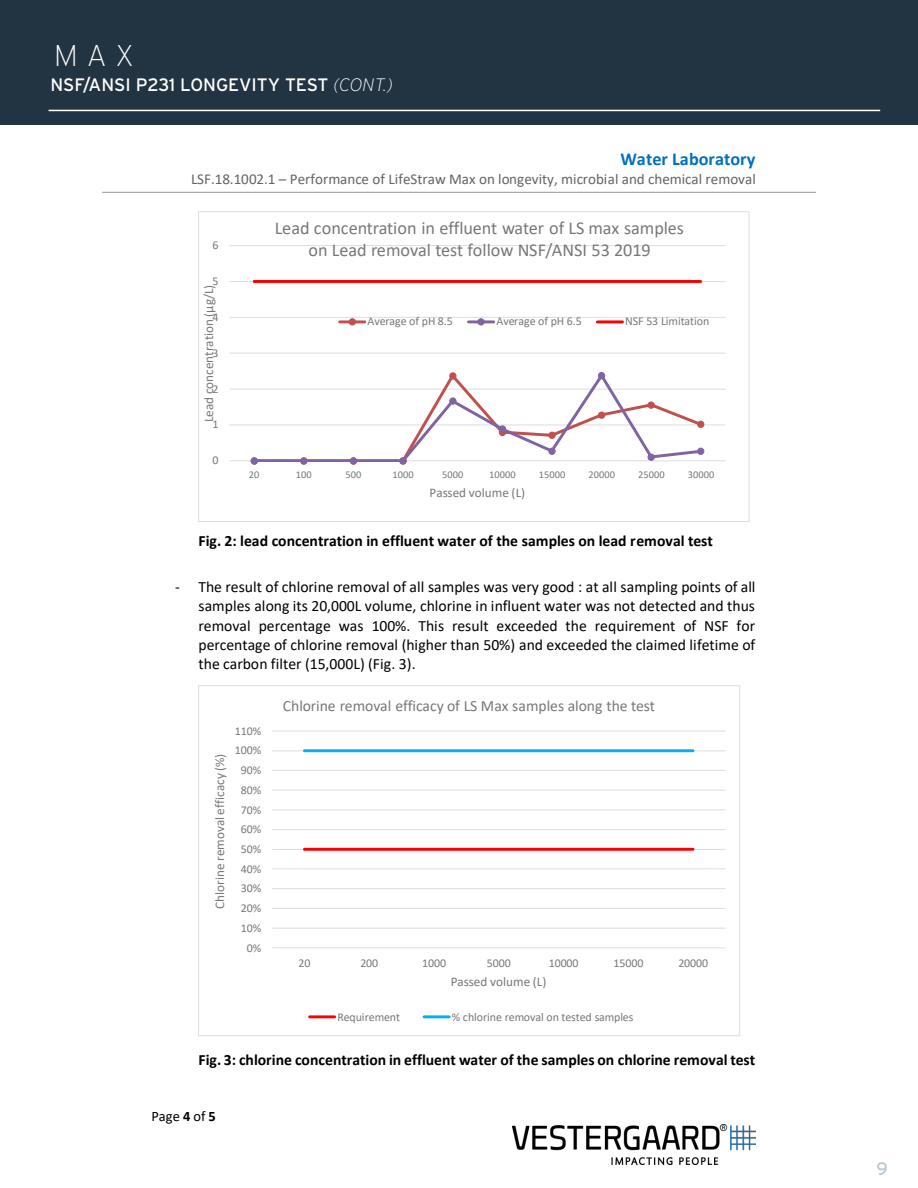
<style>
.page{position:relative;width:918px;height:1188px;background:#fff}
.page>*{position:absolute;margin:0;border:0;box-sizing:border-box;transform-origin:0 0}
.t1{font:200 30px "Interstate";color:#fff}
.t2{font:18.15px/22.2px "Calibri";letter-spacing:-.005em;color:#77787b;text-align:center}
.t3{font:700 18.15px "Calibri";letter-spacing:.005em;color:#0070c0}
.t4{font:18px "Interstate";color:#fff}
.t5{font:18px "Interstate";color:#b9c8d2}
.t6{font:15.75px/19.2px "Calibri";color:#000;text-align:justify}
.t7{font:700 15.75px "Calibri";color:#000}
.t8{font:15.75px "Calibri";letter-spacing:-.005em;color:#77787b}
.t9{font:15px "Calibri";color:#636467}
.t10{font:14.4px "Calibri";color:#000}
.t11{font:13.2px "Calibri";color:#77787b}
.t12{font:12px "Calibri";color:#77787b}
.t13{font:11.85px "Calibri";letter-spacing:-.005em;color:#77787b}
.t14{font:10.35px "Calibri";letter-spacing:.01em;color:#77787b}
.s1{font-weight:200;font-style:italic}
.s2{font-weight:700}
</style>
<div class="page">
<img style="left:512px;top:1124px;width:244px;height:40px">
<hr style="left:102px;top:192px;width:714px;height:1px;background:#939597">
<hr style="left:229px;top:424px;width:497px;height:1px;background:#dcddde">
<hr style="left:229px;top:389px;width:497px;height:1px;background:#dcddde">
<hr style="left:229px;top:353px;width:497px;height:1px;background:#dcddde">
<hr style="left:229px;top:317px;width:497px;height:1px;background:#dcddde">
<hr style="left:229px;top:281px;width:497px;height:1px;background:#dcddde">
<hr style="left:229px;top:245px;width:497px;height:1px;background:#dcddde">
<hr style="left:229px;top:460px;width:497px;height:1px;background:#dcddde">
<div style="left:251px;top:457px;width:7px;height:8px;border:1px solid #8064a2;border-radius:50%"></div>
<div style="left:300px;top:457px;width:7px;height:8px;border:1px solid #8064a2;border-radius:50%"></div>
<div style="left:350px;top:457px;width:7px;height:8px;border:1px solid #8064a2;border-radius:50%"></div>
<div style="left:399px;top:457px;width:8px;height:8px;border:1px solid #8064a2;border-radius:50%"></div>
<svg style="left:251px;top:372px;width:454px;height:92px"></svg>
<div style="left:697px;top:448px;width:7px;height:7px;border:1px solid #8064a2;border-radius:50%"></div>
<hr style="left:254px;top:280px;width:447px;height:3px;background:#f00">
<hr style="left:340px;top:320px;width:25px;height:3px;background:#c0504d">
<div style="left:349px;top:318px;width:7px;height:8px;border:1px solid #c0504d;border-radius:50%"></div>
<hr style="left:469px;top:320px;width:25px;height:3px;background:#8064a2">
<div style="left:477px;top:318px;width:8px;height:8px;border:1px solid #8064a2;border-radius:50%"></div>
<hr style="left:597px;top:320px;width:25px;height:3px;background:#f00">
<div style="left:198px;top:212px;width:552px;height:310px;border:1px solid #dcddde"></div>
<hr style="left:272px;top:947px;width:453px;height:1px;background:#dcddde">
<hr style="left:272px;top:928px;width:453px;height:1px;background:#dcddde">
<hr style="left:272px;top:908px;width:453px;height:1px;background:#dcddde">
<hr style="left:272px;top:888px;width:453px;height:1px;background:#dcddde">
<hr style="left:272px;top:868px;width:453px;height:1px;background:#dcddde">
<hr style="left:272px;top:849px;width:453px;height:1px;background:#dcddde">
<hr style="left:272px;top:829px;width:453px;height:1px;background:#dcddde">
<hr style="left:272px;top:809px;width:453px;height:1px;background:#dcddde">
<hr style="left:272px;top:790px;width:453px;height:1px;background:#dcddde">
<hr style="left:272px;top:770px;width:453px;height:1px;background:#dcddde">
<hr style="left:272px;top:750px;width:453px;height:1px;background:#dcddde">
<hr style="left:272px;top:731px;width:453px;height:1px;background:#dcddde">
<hr style="left:304px;top:848px;width:389px;height:3px;background:#f00">
<hr style="left:304px;top:749px;width:389px;height:3px;background:#00b0f0">
<hr style="left:310px;top:1015px;width:25px;height:3px;background:#f00">
<hr style="left:424px;top:1015px;width:25px;height:3px;background:#00b0f0">
<div style="left:0;top:0;width:918px;height:125px;background:#223342"></div>
<hr style="left:49px;top:110px;width:831px;height:1px;background:#fff">
<h1 class="t1" style="left:54px;top:40px;width:82px">MAX</h1>
<p class="t4" style="left:50px;top:75px;width:344px">NSF/ANSI P231 LONGEVITY TEST <span class="s1">(CONT.)</span></p>
<p class="t3" style="left:620px;top:146px;width:137px">Water Laboratory</p>
<p class="t9" style="left:191px;top:169px;width:566px">LSF.18.1002.1 – Performance of LifeStraw Max on longevity, microbial and chemical removal</p>
<p class="t12" style="left:213px;top:237px;width:8px">6</p>
<p class="t13" style="left:213px;top:273px;width:8px">5</p>
<p class="t11" style="left:200px;top:422px;width:139px;rotate:-90deg">Lead concentration (µg/L)</p>
<p class="t12" style="left:213px;top:309px;width:8px">4</p>
<p class="t13" style="left:213px;top:345px;width:8px">3</p>
<p class="t12" style="left:213px;top:380px;width:8px">2</p>
<p class="t13" style="left:213px;top:416px;width:8px">1</p>
<p class="t12" style="left:213px;top:452px;width:8px">0</p>
<p class="t2" style="left:275px;top:216px;width:411px">Lead concentration in effluent water of LS max samples on Lead removal test follow NSF/ANSI 53 2019</p>
<p class="t13" style="left:368px;top:313px;width:87px">Average of pH 8.5</p>
<p class="t13" style="left:496px;top:313px;width:87px">Average of pH 6.5</p>
<p class="t13" style="left:625px;top:313px;width:86px">NSF 53 Limitation</p>
<p class="t14" style="left:249px;top:467px;width:12px">20</p>
<p class="t14" style="left:296px;top:467px;width:17px">100</p>
<p class="t14" style="left:346px;top:467px;width:17px">500</p>
<p class="t14" style="left:393px;top:467px;width:23px">1000</p>
<p class="t14" style="left:442px;top:467px;width:23px">5000</p>
<p class="t14" style="left:489px;top:467px;width:28px">10000</p>
<p class="t14" style="left:539px;top:467px;width:28px">15000</p>
<p class="t14" style="left:588px;top:467px;width:28px">20000</p>
<p class="t14" style="left:638px;top:467px;width:28px">25000</p>
<p class="t14" style="left:688px;top:467px;width:28px">30000</p>
<p class="t11" style="left:429px;top:483px;width:97px">Passed volume (L)</p>
<p class="t7" style="left:199px;top:529px;width:516px">Fig. 2: lead concentration in effluent water of the samples on lead removal test</p>
<p class="t6" style="left:199px;top:577px;width:559px;text-indent:-24px">- The result of chlorine removal of all samples was very good : at all sampling points of all samples along its 20,000L volume, chlorine in influent water was not detected and thus removal percentage was 100%. This result exceeded the requirement of NSF for percentage of chlorine removal (higher than 50%) and exceeded the claimed lifetime of the carbon filter (15,000L) (Fig. 3).</p>
<p class="t11" style="left:211px;top:909px;width:157px;rotate:-90deg">Chlorine removal efficacy (%)</p>
<p class="t13" style="left:235px;top:723px;width:28px">110%</p>
<p class="t12" style="left:235px;top:742px;width:28px">100%</p>
<p class="t13" style="left:241px;top:762px;width:22px">90%</p>
<p class="t13" style="left:241px;top:782px;width:22px">80%</p>
<p class="t13" style="left:241px;top:801px;width:22px">70%</p>
<p class="t13" style="left:241px;top:821px;width:22px">60%</p>
<p class="t13" style="left:241px;top:841px;width:22px">50%</p>
<p class="t13" style="left:241px;top:860px;width:22px">40%</p>
<p class="t12" style="left:241px;top:880px;width:22px">30%</p>
<p class="t13" style="left:241px;top:900px;width:22px">20%</p>
<p class="t13" style="left:241px;top:920px;width:22px">10%</p>
<p class="t13" style="left:247px;top:939px;width:16px">0%</p>
<p class="t8" style="left:283px;top:695px;width:374px">Chlorine removal efficacy of LS Max samples along the test</p>
<p class="t13" style="left:299px;top:955px;width:14px">20</p>
<p class="t13" style="left:360px;top:955px;width:19px">200</p>
<p class="t13" style="left:422px;top:955px;width:25px">1000</p>
<p class="t13" style="left:487px;top:955px;width:25px">5000</p>
<p class="t13" style="left:549px;top:955px;width:31px">10000</p>
<p class="t13" style="left:614px;top:955px;width:31px">15000</p>
<p class="t13" style="left:678px;top:955px;width:31px">20000</p>
<p class="t11" style="left:451px;top:973px;width:97px">Passed volume (L)</p>
<p class="t13" style="left:337px;top:1008px;width:64px">Requirement</p>
<p class="t13" style="left:452px;top:1008px;width:183px">% chlorine removal on tested samples</p>
<p class="t7" style="left:199px;top:1049px;width:558px">Fig. 3: chlorine concentration in effluent water of the samples on chlorine removal test</p>
<p class="t10" style="left:151px;top:1106px;width:66px">Page <span class="s2">4</span> of <span class="s2">5</span></p>
<p class="t5" style="left:877px;top:1159px;width:13px">9</p>
</div>
